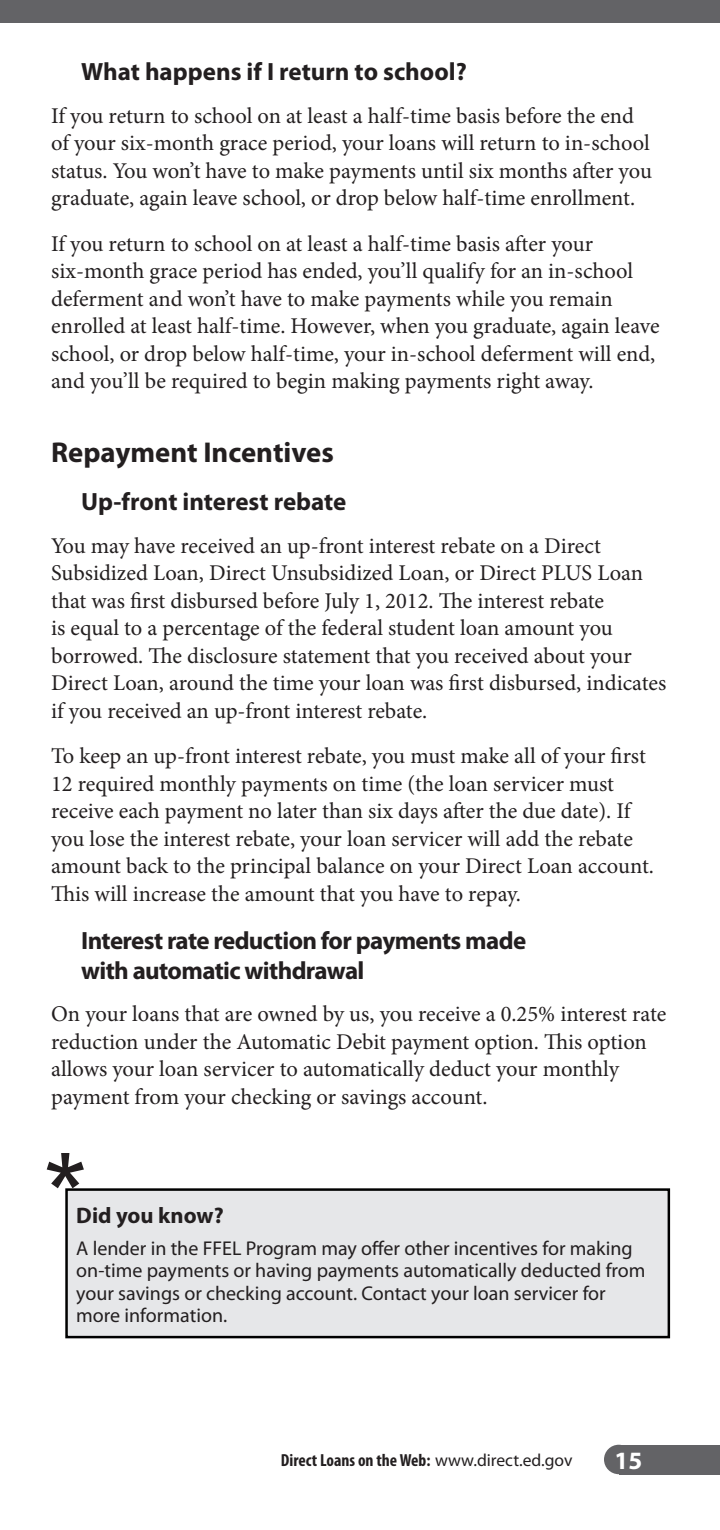
<style>
.page{position:relative;width:720px;height:1530px;background:#fff}
.page>*{position:absolute;margin:0;border:0;box-sizing:border-box;transform-origin:0 0}
.New_Heading_1{font:700 28.75px "Myriad Pro";color:#231f20}
.New_Heading_2{font:700 25px/30px "Myriad Pro";letter-spacing:-.025em;color:#231f20}
.New_Heading_2-2{font:700 25px "Myriad Pro";color:#231f20}
.t1{font:700 25px "Myriad Pro";color:#fff}
.Body_Text__ID{font:22.5px/27.5px "Minion Pro";letter-spacing:-.005em;color:#231f20}
.Insert_Boxed_Head__I{font:700 22.5px "Myriad Pro";color:#231f20}
.Insert_Boxed_Text__I{font:20px/22.5px "Myriad Pro";color:#231f20}
.t2{font:700 condensed 17.5px "Myriad Pro";color:#231f20}
.s1{font-weight:400;font-stretch:normal}
</style>
<div class="page">
<div style="left:619px;top:1445px;width:101px;height:29px;background:#636366"></div>
<div style="left:604px;top:1445px;width:29px;height:29px;background:#636366;border-radius:50%"></div>
<div style="left:0;top:0;width:720px;height:22px;background:#636366"></div>
<div style="left:65px;top:1188px;width:605px;height:150px;background:#e6e7e9;border:2px solid #000"></div>
<svg style="left:47px;top:1153px;width:37px;height:35px"></svg>
<p class="New_Heading_2-2" style="left:81px;top:55px;width:387px">What happens if I return to school?</p>
<p class="Body_Text__ID" style="left:51px;top:102px;width:602px">If you return to school on at least a half-time basis before the end of your six-month grace period, your loans will return to in-school status. You won’t have to make payments until six months after you graduate, again leave school, or drop below half-time enrollment.</p>
<p class="Body_Text__ID" style="left:51px;top:230px;width:610px">If you return to school on at least a half-time basis after your six-month grace period has ended, you’ll qualify for an in-school deferment and won’t have to make payments while you remain enrolled at least half-time. However, when you graduate, again leave school, or drop below half-time, your in-school deferment will end, and you’ll be required to begin making payments right away.</p>
<p class="New_Heading_1" style="left:51px;top:434px;width:284px">Repayment Incentives</p>
<p class="New_Heading_2-2" style="left:81px;top:486px;width:267px">Up-front interest rebate</p>
<p class="Body_Text__ID" style="left:51px;top:532px;width:617px">You may have received an up-front interest rebate on a Direct Subsidized Loan, Direct Unsubsidized Loan, or Direct PLUS Loan that was first disbursed before July 1, 2012. The interest rebate<br>is equal to a percentage of the federal student loan amount you borrowed. The disclosure statement that you received about your Direct Loan, around the time your loan was first disbursed, indicates if you received an up-front interest rebate.</p>
<p class="Body_Text__ID" style="left:51px;top:743px;width:604px">To keep an up-front interest rebate, you must make all of your first 12 required monthly payments on time (the loan servicer must receive each payment no later than six days after the due date). If you lose the interest rebate, your loan servicer will add the rebate amount back to the principal balance on your Direct Loan account.<br>This will increase the amount that you have to repay.</p>
<p class="New_Heading_2" style="left:81px;top:925px;width:447px">Interest rate reduction for payments made with automatic withdrawal</p>
<p class="Body_Text__ID" style="left:51px;top:1001px;width:617px">On your loans that are owned by us, you receive a 0.25% interest rate reduction under the Automatic Debit payment option. This option allows your loan servicer to automatically deduct your monthly payment from your checking or savings account.</p>
<p class="Insert_Boxed_Head__I" style="left:76px;top:1201px;width:149px">Did you know?</p>
<p class="Insert_Boxed_Text__I" style="left:76px;top:1237px;width:571px">A lender in the FFEL Program may offer other incentives for making on-time payments or having payments automatically deducted from your savings or checking account. Contact your loan servicer for more information.</p>
<p class="t2" style="left:281px;top:1449px;width:293px">Direct Loans on the Web: <span class="s1">www.direct.ed.gov</span></p>
<p class="t1" style="left:615px;top:1444px;width:29px">15</p>
</div>
